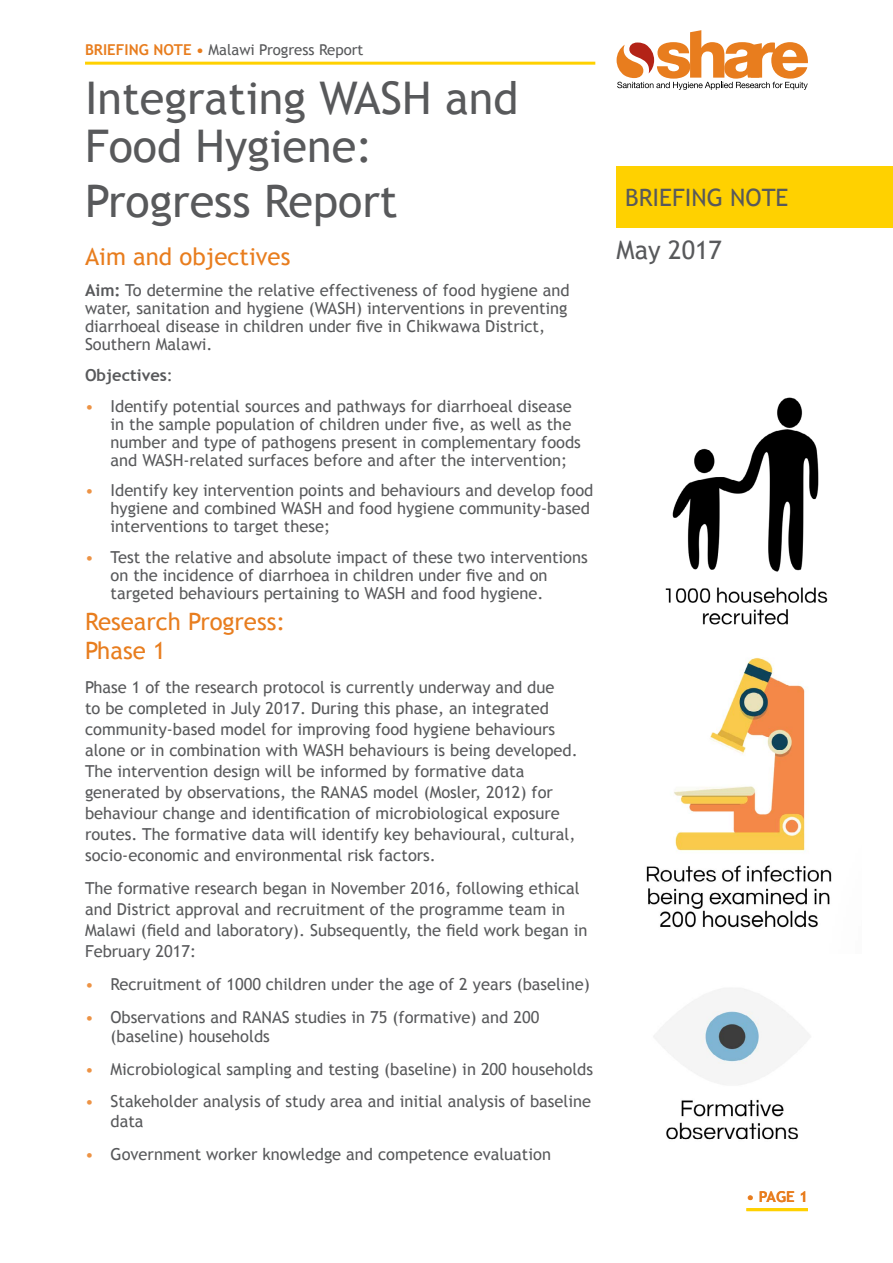
<style>
.page{position:relative;width:893px;height:1263px;background:#fff}
.page>*{position:absolute;margin:0;border:0;box-sizing:border-box;transform-origin:0 0}
.t1{font:45px/48px "Trebuchet MS";color:#58595b}
.t2{font:25.5px "Trebuchet MS";color:#58595b}
.t3{font:24px/28.8px "Trebuchet MS";color:#e87d1e}
.t4{font:24px "Trebuchet MS";color:#58595b}
.t5{font:16.5px/21px "Trebuchet MS";color:#58595b}
.t6{font:700 16.5px "Trebuchet MS";color:#58595b}
.t7{font:15px "Trebuchet MS";color:#58595b}
.t8{font:700 15px "Trebuchet MS";color:#e87d1e}
.s1{font-weight:700;color:#e87d1e}
.s2{font-weight:700}
.s3{font-weight:400}
.s4{color:#ed9345}
</style>
<div class="page">
<hr style="left:746px;top:1208px;width:62px;height:3px;background:#ffd100">
<svg style="left:617px;top:30px;width:191px;height:60px"></svg>
<hr style="left:85px;top:62px;width:510px;height:3px;background:#ffd100">
<div style="left:617px;top:166px;width:276px;height:61px;background:#ffd100"></div>
<img style="left:653px;top:988px;width:157px;height:152px">
<img style="left:646px;top:657px;width:186px;height:271px">
<img style="left:665px;top:397px;width:163px;height:228px">
<p class="t7" style="left:85px;top:41px;width:280px"><span class="s1">BRIEFING NOTE •</span> Malawi Progress Report</p>
<h1 class="t1" style="left:85px;top:75px;width:435px">Integrating WASH and<br>Food Hygiene:</h1>
<h1 class="t1" style="left:85px;top:178px;width:314px">Progress Report</h1>
<h3 class="t3" style="left:85px;top:243px;width:207px">Aim and objectives</h3>
<p class="t5" style="left:85px;top:282px;width:486px;line-height:18px"><span class="s2">Aim:</span> To determine the relative effectiveness of food hygiene and water, sanitation and hygiene (WASH) interventions in preventing diarrhoeal disease in children under five in Chikwawa District, Southern Malawi.</p>
<p class="t6" style="left:85px;top:365px;width:89px">Objectives<span class="s3">:</span></p>
<p class="t5" style="left:111px;top:397px;width:472px;line-height:18px;text-indent:-26px"><span class="s4">•</span> Identify potential sources and pathways for diarrhoeal disease in the sample population of children under five, as well as the number and type of pathogens present in complementary foods and WASH-related surfaces before and after the intervention;</p>
<p class="t5" style="left:111px;top:482px;width:484px;line-height:18px;text-indent:-26px"><span class="s4">•</span> Identify key intervention points and behaviours and develop food hygiene and combined WASH and food hygiene community-based interventions to target these;</p>
<p class="t5" style="left:111px;top:549px;width:479px;line-height:18px;text-indent:-26px"><span class="s4">•</span> Test the relative and absolute impact of these two interventions on the incidence of diarrhoea in children under five and on targeted behaviours pertaining to WASH and food hygiene.</p>
<h3 class="t3" style="left:85px;top:607px;width:202px">Research Progress:<br>Phase 1</h3>
<p class="t5" style="left:85px;top:676px;width:494px">Phase 1 of the research protocol is currently underway and due<br>to be completed in July 2017. During this phase, an integrated community-based model for improving food hygiene behaviours alone or in combination with WASH behaviours is being developed.<br>The intervention design will be informed by formative data generated by observations, the RANAS model (Mosler, 2012) for behaviour change and identification of microbiological exposure routes. The formative data will identify key behavioural, cultural, socio-economic and environmental risk factors.</p>
<p class="t5" style="left:85px;top:878px;width:504px">The formative research began in November 2016, following ethical and District approval and recruitment of the programme team in Malawi (field and laboratory). Subsequently, the field work began in February 2017:</p>
<p class="t5" style="left:85px;top:974px;width:506px"><span class="s4">•</span> Recruitment of 1000 children under the age of 2 years (baseline)</p>
<p class="t5" style="left:111px;top:1007px;width:430px;line-height:19.8px;text-indent:-26px"><span class="s4">•</span> Observations and RANAS studies in 75 (formative) and 200 (baseline) households</p>
<p class="t5" style="left:85px;top:1059px;width:510px"><span class="s4">•</span> Microbiological sampling and testing (baseline) in 200 households</p>
<p class="t5" style="left:111px;top:1092px;width:482px;line-height:19.8px;text-indent:-26px"><span class="s4">•</span> Stakeholder analysis of study area and initial analysis of baseline data</p>
<p class="t5" style="left:85px;top:1144px;width:468px"><span class="s4">•</span> Government worker knowledge and competence evaluation</p>
<h3 class="t4" style="left:625px;top:183px;width:165px">BRIEFING NOTE</h3>
<h2 class="t2" style="left:617px;top:235px;width:107px">May 2017</h2>
<p class="t8" style="left:746px;top:1187px;width:63px">• PAGE 1</p>
</div>
